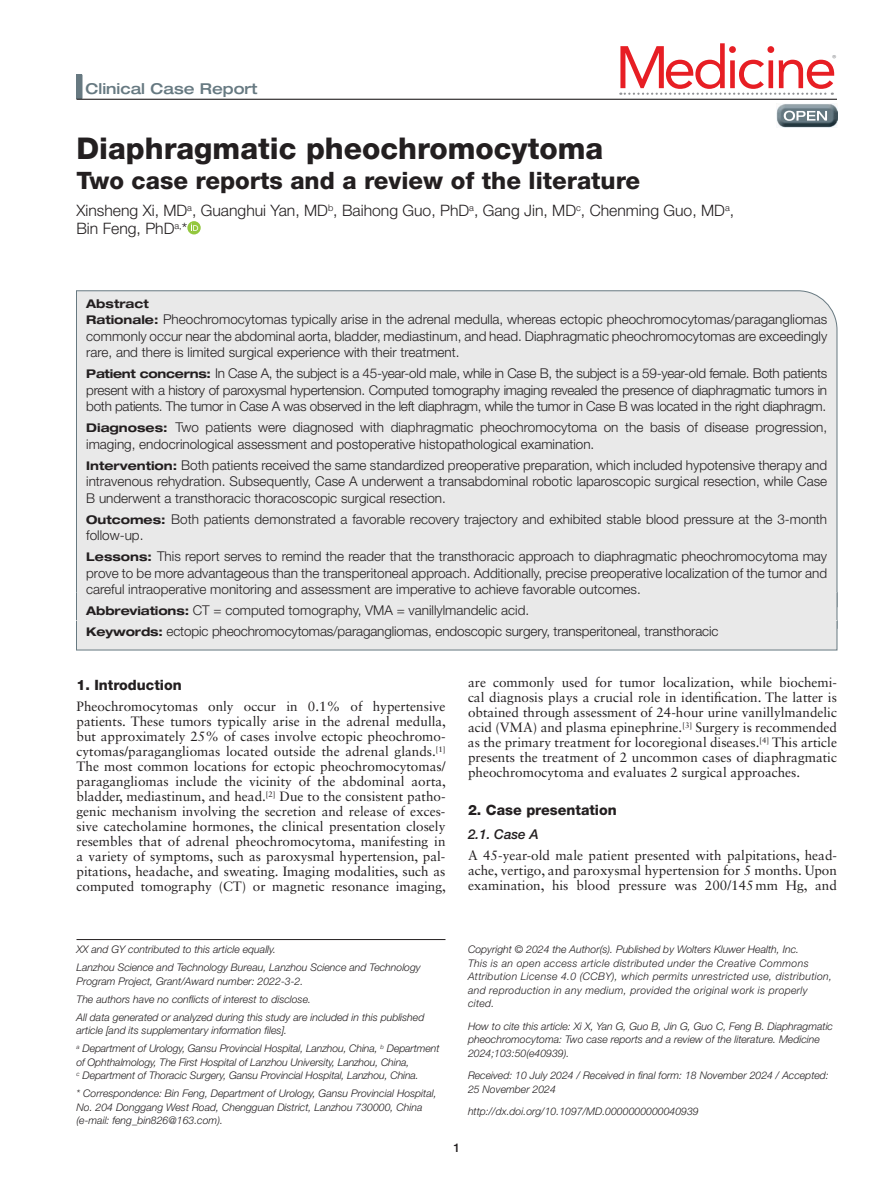
<style>
.page{position:relative;width:891px;height:1188px;background:#fff}
.page>*{position:absolute;margin:0;border:0;box-sizing:border-box;transform-origin:0 0}
.t1{font:59.4px "Avenir";letter-spacing:-.06em;color:#e71e24}
.t2{font:800 30px "Helvetica Neue LT Std";color:#231f20}
.t3{font:800 24px "Helvetica Neue LT Std";color:#231f20}
.t4{font:300 15.75px/18px "Helvetica Neue LT Std";color:#231f20}
.t5{font:500 expanded 15px "Helvetica Neue LT Std";color:#667981}
.t6{font:800 14.25px "Helvetica Neue LT Std";color:#231f20}
.t7{font:300 13.5px/16.5px "Helvetica Neue LT Std";color:#231f20;text-align:justify}
.t8{font:13.5px/15px "Sabon LT Std";color:#231f20;text-align:justify}
.t9{font:italic 500 13.5px "Helvetica Neue LT Std";color:#231f20}
.t10{font:700 expanded 12px "Helvetica Neue LT Std";color:#231f20}
.t11{font:500 12px "Helvetica Neue LT Std";color:#231f20}
.t12{font:italic 300 10.5px/13.5px "Helvetica Neue LT Std";color:#231f20}
.t13{font:italic 300 10.5px/13.5px "Helvetica Neue LT Std";letter-spacing:.03em;color:#231f20}
.t14{font:500 10.35px "Akzidenz Grotesk BE";color:#909295}
.s1{font-weight:700;font-stretch:expanded;font-size:12px}
</style>
<div class="page">
<div style="left:76px;top:74px;width:6px;height:25px;background:#677981"></div>
<hr style="left:76px;top:99px;width:761px;height:1px;background:#231f20">
<img style="left:776px;top:104px;width:61px;height:24px">
<svg style="left:784px;top:111px;width:43px;height:10px"></svg>
<svg style="left:620px;top:93px;width:213px;height:2px"></svg>
<div style="left:76px;top:290px;width:762px;height:318px;background:#e9e9e9"></div>
<div style="left:76px;top:592px;width:761px;height:38px;background:#e9e9e9"></div>
<div style="left:76px;top:621px;width:761px;height:29px;background:#e9e9e9"></div>
<svg style="left:187px;top:221px;width:14px;height:13px"></svg>
<svg style="left:191px;top:224px;width:7px;height:7px"></svg>
<hr style="left:76px;top:939px;width:370px;height:1px;background:#231f20">
<p class="t5" style="left:86px;top:80px;width:174px">Clinical Case Report</p>
<h1 class="t1" style="left:615px;top:33px;width:223px">Medicine</h1>
<p class="t14" style="left:832px;top:52px;width:6px">®</p>
<h2 class="t2" style="left:76px;top:131px;width:528px">Diaphragmatic pheochromocytoma</h2>
<h3 class="t3" style="left:76px;top:167px;width:565px">Two case reports and a review of the literature</h3>
<p class="t4" style="left:76px;top:201px;width:659px">Xinsheng Xi, MD<sup>a</sup>, Guanghui Yan, MD<sup>b</sup>, Baihong Guo, PhD<sup>a</sup>, Gang Jin, MD<sup>c</sup>, Chenming Guo, MD<sup>a</sup>,<br>Bin Feng, PhD<sup>a,</sup>*</p>
<p class="t10" style="left:86px;top:296px;width:64px">Abstract</p>
<p class="t7" style="left:86px;top:311px;width:743px"><span class="s1">Rationale:</span> Pheochromocytomas typically arise in the adrenal medulla, whereas ectopic pheochromocytomas/paragangliomas commonly occur near the abdominal aorta, bladder, mediastinum, and head. Diaphragmatic pheochromocytomas are exceedingly rare, and there is limited surgical experience with their treatment.</p>
<p class="t7" style="left:86px;top:365px;width:742px"><span class="s1">Patient concerns:</span> In Case A, the subject is a 45-year-old male, while in Case B, the subject is a 59-year-old female. Both patients present with a history of paroxysmal hypertension. Computed tomography imaging revealed the presence of diaphragmatic tumors in both patients. The tumor in Case A was observed in the left diaphragm, while the tumor in Case B was located in the right diaphragm.</p>
<p class="t7" style="left:86px;top:419px;width:743px"><span class="s1">Diagnoses:</span> Two patients were diagnosed with diaphragmatic pheochromocytoma on the basis of disease progression, imaging, endocrinological assessment and postoperative histopathological examination.</p>
<p class="t7" style="left:86px;top:457px;width:743px"><span class="s1">Intervention:</span> Both patients received the same standardized preoperative preparation, which included hypotensive therapy and intravenous rehydration. Subsequently, Case A underwent a transabdominal robotic laparoscopic surgical resection, while Case B underwent a transthoracic thoracoscopic surgical resection.</p>
<p class="t7" style="left:86px;top:511px;width:742px"><span class="s1">Outcomes:</span> Both patients demonstrated a favorable recovery trajectory and exhibited stable blood pressure at the 3-month follow-up.</p>
<p class="t7" style="left:86px;top:548px;width:743px"><span class="s1">Lessons:</span> This report serves to remind the reader that the transthoracic approach to diaphragmatic pheochromocytoma may prove to be more advantageous than the transperitoneal approach. Additionally, precise preoperative localization of the tumor and careful intraoperative monitoring and assessment are imperative to achieve favorable outcomes.</p>
<p class="t7" style="left:86px;top:600px;width:634px;line-height:21px"><span class="s1">Abbreviations:</span> CT = computed tomography, VMA = vanillylmandelic acid.<br><span class="s1">Keywords:</span> ectopic pheochromocytomas/paragangliomas, endoscopic surgery, transperitoneal, transthoracic</p>
<p class="t6" style="left:76px;top:677px;width:107px">1. Introduction</p>
<p class="t8" style="left:76px;top:699px;width:371px">Pheochromocytomas only occur in 0.1% of hypertensive patients. These tumors typically arise in the adrenal medulla, but approximately 25% of cases involve ectopic pheochromo&shy;cytomas/paragangliomas located outside the adrenal glands.<sup>[1] </sup>The most common locations for ectopic pheochromocytomas/ paragangliomas include the vicinity of the abdominal aorta, bladder, mediastinum, and head.<sup>[2]</sup> Due to the consistent patho&shy;genic mechanism involving the secretion and release of exces&shy;sive catecholamine hormones, the clinical presentation closely resembles that of adrenal pheochromocytoma, manifesting in a variety of symptoms, such as paroxysmal hypertension, pal&shy;pitations, headache, and sweating. Imaging modalities, such as computed tomography (CT) or magnetic resonance imaging,</p>
<p class="t8" style="left:468px;top:675px;width:371px">are commonly used for tumor localization, while biochemi&shy;cal diagnosis plays a crucial role in identification. The latter is obtained through assessment of 24-hour urine vanillylmandelic acid (VMA) and plasma epinephrine.<sup>[3]</sup> Surgery is recommended as the primary treatment for locoregional diseases.<sup>[4]</sup> This article presents the treatment of 2 uncommon cases of diaphragmatic pheochromocytoma and evaluates 2 surgical approaches.</p>
<p class="t6" style="left:468px;top:801px;width:150px">2. Case presentation</p>
<p class="t9" style="left:468px;top:826px;width:72px">2.1. Case A</p>
<p class="t8" style="left:468px;top:848px;width:371px">A 45-year-old male patient presented with palpitations, head&shy;ache, vertigo, and paroxysmal hypertension for 5 months. Upon examination, his blood pressure was 200/145mm Hg, and</p>
<p class="t12" style="left:76px;top:941px;width:346px;line-height:18px">XX and GY contributed to this article equally.<br>Lanzhou Science and Technology Bureau, Lanzhou Science and Technology</p>
<p class="t12" style="left:76px;top:972px;width:349px;line-height:18px">Program Project, Grant/Award number: 2022-3-2.<br>The authors have no conflicts of interest to disclose.<br>All data generated or analyzed during this study are included in this published</p>
<p class="t12" style="left:76px;top:1022px;width:364px;line-height:18px">article [and its supplementary information files].<br><sup>a</sup> Department of Urology, Gansu Provincial Hospital, Lanzhou, China, <sup>b</sup> Department</p>
<p class="t12" style="left:76px;top:1055px;width:344px">of Ophthalmology, The First Hospital of Lanzhou University, Lanzhou, China,<br><sup>c</sup> Department of Thoracic Surgery, Gansu Provincial Hospital, Lanzhou, China.</p>
<p class="t12" style="left:77px;top:1087px;width:362px">* Correspondence: Bin Feng, Department of Urology, Gansu Provincial Hospital,<br>No. 204 Donggang West Road, Chengguan District, Lanzhou 730000, China (e-mail: feng_bin826@163.com).</p>
<p class="t13" style="left:468px;top:943px;width:366px">Copyright © 2024 the Author(s). Published by Wolters Kluwer Health, Inc.<br>This is an open access article distributed under the Creative Commons Attribution License 4.0 (CCBY), which permits unrestricted use, distribution, and reproduction in any medium, provided the original work is properly cited.</p>
<p class="t12" style="left:468px;top:1019px;width:367px">How to cite this article: Xi X, Yan G, Guo B, Jin G, Guo C, Feng B. Diaphragmatic pheochromocytoma: Two case reports and a review of the literature. Medicine<br>2024;103:50(e40939).</p>
<p class="t12" style="left:468px;top:1069px;width:362px">Received: 10 July 2024 / Received in final form: 18 November 2024 / Accepted:<br>25 November 2024</p>
<p class="t12" style="left:468px;top:1105px;width:232px">http://dx.doi.org/10.1097/MD.0000000000040939</p>
<p class="t11" style="left:453px;top:1140px;width:8px">1</p>
</div>
